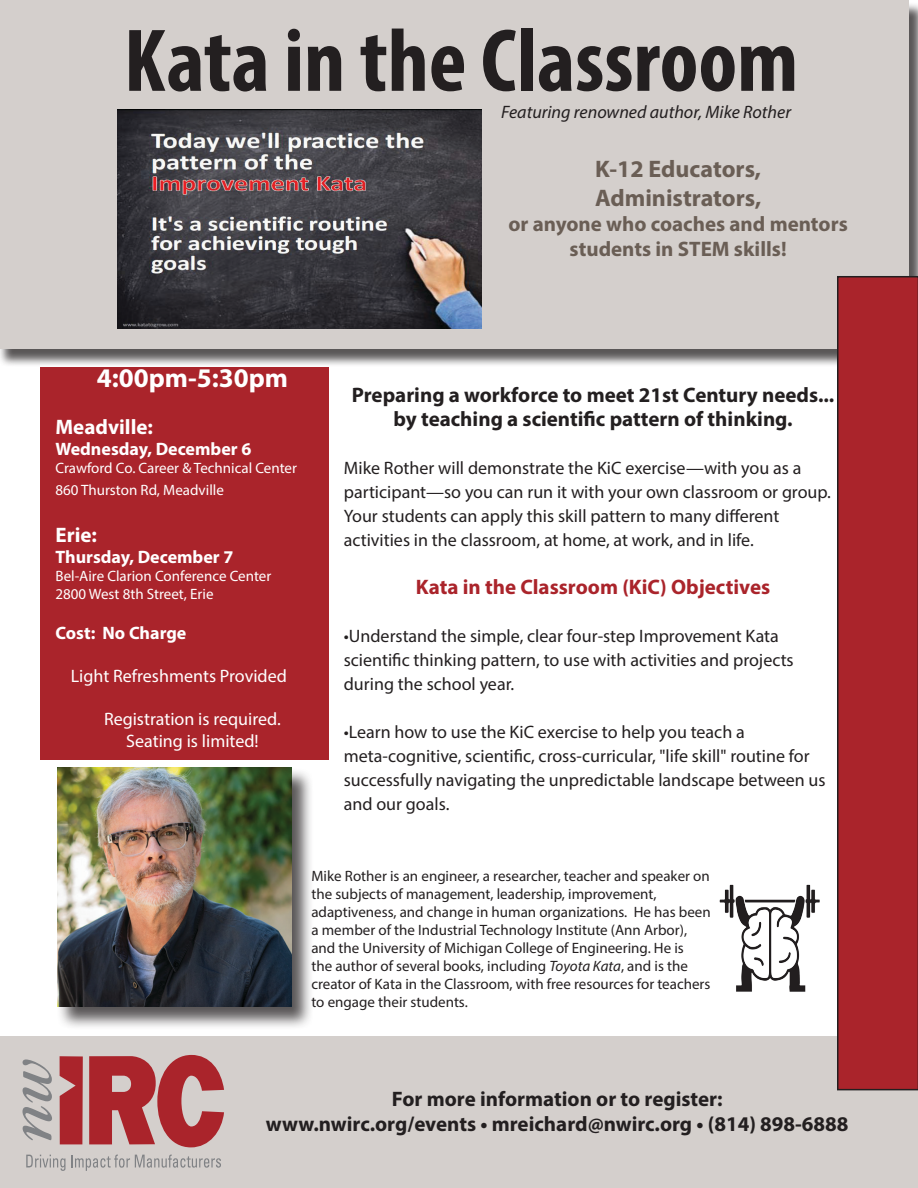
<style>
.page{position:relative;width:918px;height:1188px;background:#fff}
.page>*{position:absolute;margin:0;border:0;box-sizing:border-box;transform-origin:0 0}
.t1{font:700 condensed 90px "Myriad Pro";color:#231f20}
.t2{font:700 27px "Myriad Pro";color:#fff}
.t3{font:700 24px "Myriad Pro";color:#6a5e55}
.t4{font:700 21px/24px "Myriad Pro";color:#231f20;text-align:center}
.t5{font:700 21px/25.2px "Myriad Pro";color:#6a5e55;text-align:center}
.t6{font:700 21px "Myriad Pro";color:#aa242b}
.t7{font:700 21px "Myriad Pro";color:#fff}
.t8{font:18px/24px "Myriad Pro";color:#231f20}
.t9{font:18px/21.6px "Myriad Pro";color:#fff;text-align:center}
.t10{font:700 18px "Myriad Pro";color:#fff}
.t11{font:italic 18px "Myriad Pro";color:#231f20}
.t12{font:15px/18px "Myriad Pro";color:#231f20}
.t13{font:15px "Myriad Pro";color:#fff}
.s1{font-style:italic}
</style>
<div class="page">
<div style="left:0;top:2px;width:918px;height:365px;background:#231f20;opacity:.75"></div>
<div style="left:0;top:0;width:908px;height:349px;background:#d4cfcc"></div>
<div style="left:0;top:1037px;width:918px;height:151px;background:#d4cfcc"></div>
<div style="left:837px;top:276px;width:81px;height:814px;background:#aa242b"></div>
<svg style="left:60px;top:1056px;width:23px;height:88px;background:#ae343a"></svg>
<svg style="left:23px;top:1059px;width:29px;height:81px"></svg>
<svg style="left:89px;top:1055px;width:135px;height:92px"></svg>
<svg style="left:26px;top:1155px;width:39px;height:16px"></svg>
<svg style="left:71px;top:1155px;width:150px;height:16px"></svg>
<div style="left:57px;top:768px;width:257px;height:262px;background:#231f20;opacity:.75"></div>
<img style="left:57px;top:768px;width:234px;height:239px">
<img style="left:117px;top:109px;width:365px;height:219px">
<div style="left:40px;top:367px;width:289px;height:393px;background:#aa242b"></div>
<img style="left:719px;top:884px;width:101px;height:108px">
<p class="t1" style="left:124px;top:5px;width:676px">Kata in the Classroom</p>
<p class="t11" style="left:501px;top:100px;width:291px">Featuring renowned author, Mike Rother</p>
<p class="t3" style="left:595px;top:153px;width:167px">K-12 Educators,</p>
<p class="t3" style="left:595px;top:182px;width:168px">Administrators,</p>
<p class="t5" style="left:508px;top:211px;width:341px">or anyone who coaches and mentors students in STEM skills!</p>
<p class="t2" style="left:97px;top:360px;width:193px">4:00pm-5:30pm</p>
<p class="t7" style="left:56px;top:413px;width:99px">Meadville:</p>
<p class="t10" style="left:56px;top:437px;width:197px">Wednesday, December 6</p>
<p class="t13" style="left:56px;top:459px;width:243px">Crawford Co. Career &amp; Technical Center</p>
<p class="t13" style="left:56px;top:481px;width:170px">860 Thurston Rd, Meadville</p>
<p class="t7" style="left:56px;top:521px;width:43px">Erie:</p>
<p class="t10" style="left:56px;top:545px;width:179px">Thursday, December 7</p>
<p class="t13" style="left:56px;top:567px;width:217px">Bel-Aire Clarion Conference Center</p>
<p class="t13" style="left:56px;top:585px;width:160px">2800 West 8th Street, Erie</p>
<p class="t10" style="left:56px;top:621px;width:132px">Cost: No Charge</p>
<p class="t9" style="left:71px;top:665px;width:218px">Light Refreshments Provided</p>
<p class="t9" style="left:104px;top:708px;width:178px">Registration is required.<br>Seating is limited!</p>
<p class="t4" style="left:352px;top:383px;width:484px">Preparing a workforce to meet 21st Century needs... by teaching a scientific pattern of thinking.</p>
<p class="t8" style="left:344px;top:456px;width:489px">Mike Rother will demonstrate the KiC exercise—with you as a participant—so you can run it with your own classroom or group.<br>Your students can apply this skill pattern to many different activities in the classroom, at home, at work, and in life.</p>
<p class="t6" style="left:416px;top:574px;width:356px">Kata in the Classroom (KiC) Objectives</p>
<p class="t8" style="left:344px;top:624px;width:451px">•Understand the simple, clear four‐step Improvement Kata scientific thinking pattern, to use with activities and projects during the school year.</p>
<p class="t8" style="left:344px;top:720px;width:483px">•Learn how to use the KiC exercise to help you teach a meta-cognitive, scientific, cross‐curricular, "life skill" routine for successfully navigating the unpredictable landscape between us and our goals.</p>
<p class="t12" style="left:311px;top:866px;width:400px">Mike Rother is an engineer, a researcher, teacher and speaker on the subjects of management, leadership, improvement,</p>
<p class="t12" style="left:311px;top:902px;width:401px">adaptiveness, and change in human organizations. He has been a member of the Industrial Technology Institute (Ann Arbor), and the University of Michigan College of Engineering. He is<br>the author of several books, including <span class="s1">Toyota Kata</span>, and is the creator of Kata in the Classroom, with free resources for teachers to engage their students.</p>
<p class="t4" style="left:392px;top:1086px;width:332px">For more information or to register:</p>
<p class="t4" style="left:266px;top:1112px;width:584px">www.nwirc.org/events • mreichard@nwirc.org • (814) 898-6888</p>
</div>
